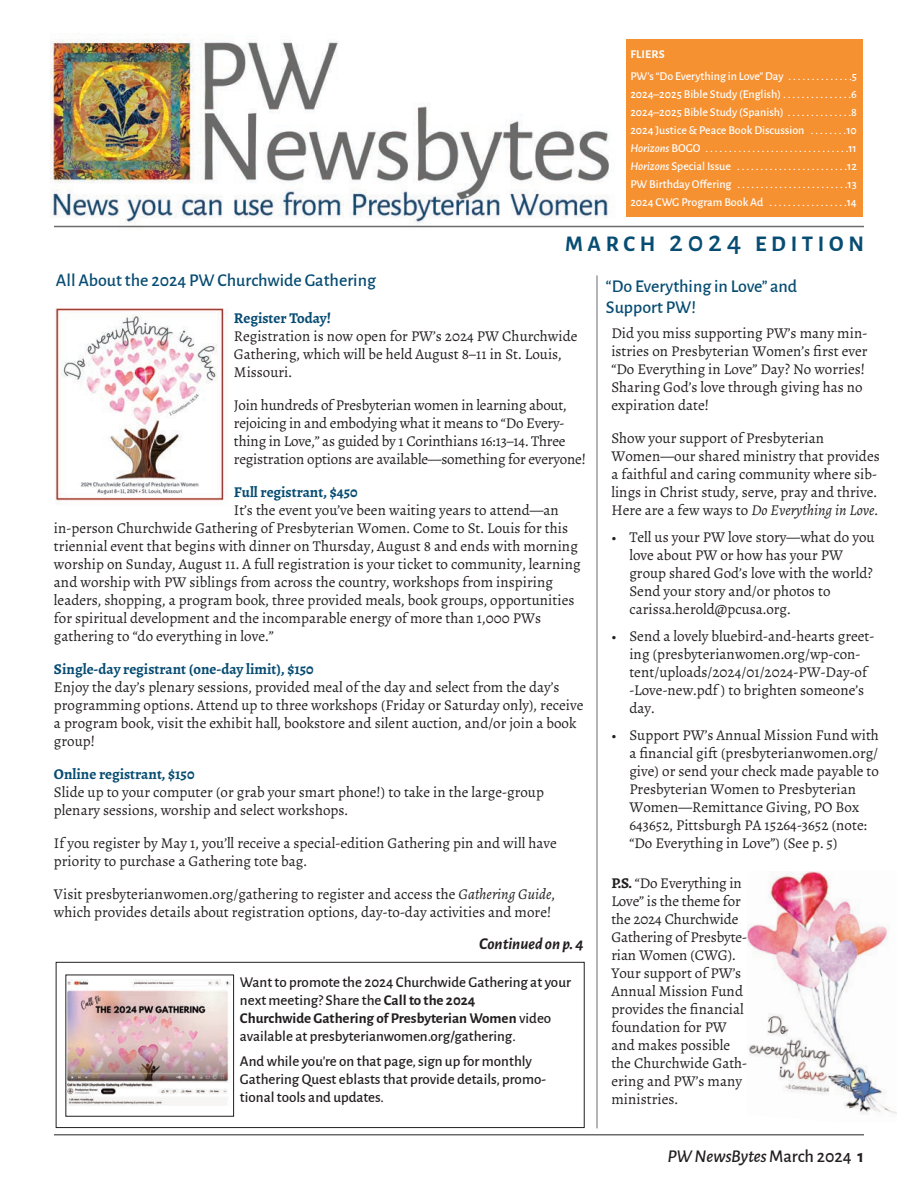
<style>
.page{position:relative;width:918px;height:1188px;background:#fff}
.page>*{position:absolute;margin:0;border:0;box-sizing:border-box;transform-origin:0 0}
.t1{font:700 22.5px "Alegreya Sans";letter-spacing:.205em;color:#074c72}
.t2{font:500 18px/21px "Alegreya Sans";color:#074c72}
.t3{font:italic 500 18px "Alegreya Sans";color:#231f20}
.t4{font:italic 700 16.5px "Alegreya Sans";color:#231f20}
.t5{font:15px/18px "Alegreya";color:#231f20}
.t6{font:500 15px/18px "Alegreya Sans";color:#231f20}
.t7{font:700 15px "Alegreya";color:#074c72}
.t8{font:500 12px/18px "Alegreya Sans";color:#fff;text-align:justify}
.t9{font:700 12px "Alegreya Sans";letter-spacing:.015em;color:#fff}
.s1{font-style:italic}
.s2{font-weight:500;font-size:30px}
.s3{font-weight:700}
.s4{font-style:normal}
.s5{font-weight:700;font-style:normal}
</style>
<div class="page">
<hr style="left:54px;top:1134px;width:810px;height:2px;background:#6c6b6c">
<img style="left:50px;top:34px;width:588px;height:194px">
<hr style="left:54px;top:226px;width:810px;height:1px;background:#6c6b6c">
<hr style="left:597px;top:275px;width:1px;height:853px;background:#6c6b6c">
<div style="left:626px;top:40px;width:236px;height:177px;background:#f69131"></div>
<img style="left:55px;top:308px;width:172px;height:196px">
<div style="left:56px;top:962px;width:529px;height:166px;border:1px solid #231f20"></div>
<img style="left:67px;top:979px;width:164px;height:127px">
<div style="left:65px;top:975px;width:169px;height:142px;border:1px solid #231f20"></div>
<img style="left:747px;top:871px;width:149px;height:244px">
<p class="t9" style="left:630px;top:47px;width:36px">FLIERS</p>
<p class="t8" style="left:630px;top:68px;width:228px">PW's “Do Everything in Love” Day . . . . . . . . . . . . . .5<br>2024–2025 Bible Study (English) . . . . . . . . . . . . . . .6<br>2024–2025 Bible Study (Spanish) . . . . . . . . . . . . . .8<br>2024 Justice &amp; Peace Book Discussion . . . . . . . .10<br><span class="s1">Horizons</span> BOGO . . . . . . . . . . . . . . . . . . . . . . . . . . . . . . .11<br><span class="s1">Horizons</span> Special Issue . . . . . . . . . . . . . . . . . . . . . . . .12<br>PW Birthday Offering . . . . . . . . . . . . . . . . . . . . . . . .13<br>2024 CWG Program Book Ad . . . . . . . . . . . . . . . . .14</p>
<h1 class="t1" style="left:565px;top:230px;width:300px">MARCH <span class="s2">2024</span> EDITION</h1>
<p class="t2" style="left:56px;top:271px;width:322px">All About the 2024 PW Churchwide Gathering</p>
<p class="t2" style="left:606px;top:276px;width:193px">“Do Everything in Love” and<br>Support PW!</p>
<p class="t5" style="left:611px;top:324px;width:258px">Did you miss supporting PW’s many min&shy;istries on Presbyterian Women’s first ever “Do Everything in Love” Day? No worries!<br>Sharing God’s love through giving has no expiration date!</p>
<p class="t5" style="left:611px;top:429px;width:270px">Show your support of Presbyterian Women—our shared ministry that provides a faithful and caring community where sib&shy;lings in Christ study, serve, pray and thrive.<br>Here are a few ways to <span class="s1">Do Everything in Love</span>.</p>
<p class="t5" style="left:629px;top:528px;width:247px;text-indent:-18px">• Tell us your PW love story—what do you love about PW or how has your PW group shared God’s love with the world?<br>Send your story and/or photos to carissa.herold@pcusa.org.</p>
<p class="t5" style="left:629px;top:627px;width:247px;text-indent:-18px">• Send a lovely bluebird-and-hearts greet&shy;ing (presbyterianwomen.org/wp-con&shy;tent/uploads/2024/01/2024-PW-Day-of -Love-new.pdf ) to brighten someone’s day.</p>
<p class="t5" style="left:629px;top:726px;width:251px;text-indent:-18px">• Support PW’s Annual Mission Fund with a financial gift (presbyterianwomen.org/ give) or send your check made payable to Presbyterian Women to Presbyterian Women—Remittance Giving, PO Box 643652, Pittsburgh PA 15264-3652 (note: “Do Everything in Love”) (See p. 5)</p>
<p class="t5" style="left:611px;top:874px;width:137px"><span class="s3">P.S.</span> “Do Everything in<br>Love” is the theme for the 2024 Churchwide<br>Gathering of Presbyte&shy;rian Women (CWG).<br>Your support of PW’s<br>Annual Mission Fund provides the financial foundation for PW and makes possible the Churchwide Gath&shy;ering and PW’s many ministries.</p>
<p class="t7" style="left:234px;top:308px;width:99px">Register Today!</p>
<p class="t5" style="left:234px;top:327px;width:345px">Registration is now open for PW’s 2024 PW Churchwide<br>Gathering, which will be held August 8–11 in St. Louis,<br>Missouri.</p>
<p class="t5" style="left:234px;top:396px;width:354px">Join hundreds of Presbyterian women in learning about, rejoicing in and embodying what it means to “Do Every&shy;thing in Love,” as guided by 1 Corinthians 16:13–14. Three registration options are available—something for everyone!</p>
<p class="t7" style="left:234px;top:482px;width:125px">Full registrant, $450</p>
<p class="t5" style="left:54px;top:501px;width:528px;text-indent:180px">It’s the event you’ve been waiting years to attend—an in-person Churchwide Gathering of Presbyterian Women. Come to St. Louis for this triennial event that begins with dinner on Thursday, August 8 and ends with morning worship on Sunday, August 11. A full registration is your ticket to community, learning and worship with PW siblings from across the country, workshops from inspiring leaders, shopping, a program book, three provided meals, book groups, opportunities for spiritual development and the incomparable energy of more than 1,000 PWs gathering to “do everything in love.”</p>
<p class="t7" style="left:54px;top:659px;width:261px">Single-day registrant (one-day limit), $150</p>
<p class="t5" style="left:54px;top:678px;width:531px">Enjoy the day’s plenary sessions, provided meal of the day and select from the day’s programming options. Attend up to three workshops (Friday or Saturday only), receive a program book, visit the exhibit hall, bookstore and silent auction, and/or join a book group!</p>
<p class="t7" style="left:54px;top:764px;width:142px">Online registrant, $150</p>
<p class="t5" style="left:54px;top:783px;width:491px">Slide up to your computer (or grab your smart phone!) to take in the large-group plenary sessions, worship and select workshops.</p>
<p class="t5" style="left:54px;top:834px;width:504px">If you register by May 1, you’ll receive a special-edition Gathering pin and will have priority to purchase a Gathering tote bag.</p>
<p class="t5" style="left:54px;top:885px;width:502px">Visit presbyterianwomen.org/gathering to register and access the <span class="s1">Gathering Guide</span>, which provides details about registration options, day-to-day activities and more!</p>
<p class="t4" style="left:479px;top:934px;width:106px">Continued on p. 4</p>
<p class="t6" style="left:240px;top:973px;width:333px">Want to promote the 2024 Churchwide Gathering at your next meeting? Share the <span class="s3">Call to the 2024<br>Churchwide Gathering of Presbyterian Women</span> video available at presbyterianwomen.org/gathering.</p>
<p class="t6" style="left:240px;top:1053px;width:308px">And while you're on that page, sign up for monthly<br>Gathering Quest eblasts that provide details, promo&shy;tional tools and updates.</p>
<p class="t3" style="left:667px;top:1146px;width:198px">PW NewsBytes<span class="s4">March 2024</span> <span class="s5">1</span></p>
</div>
